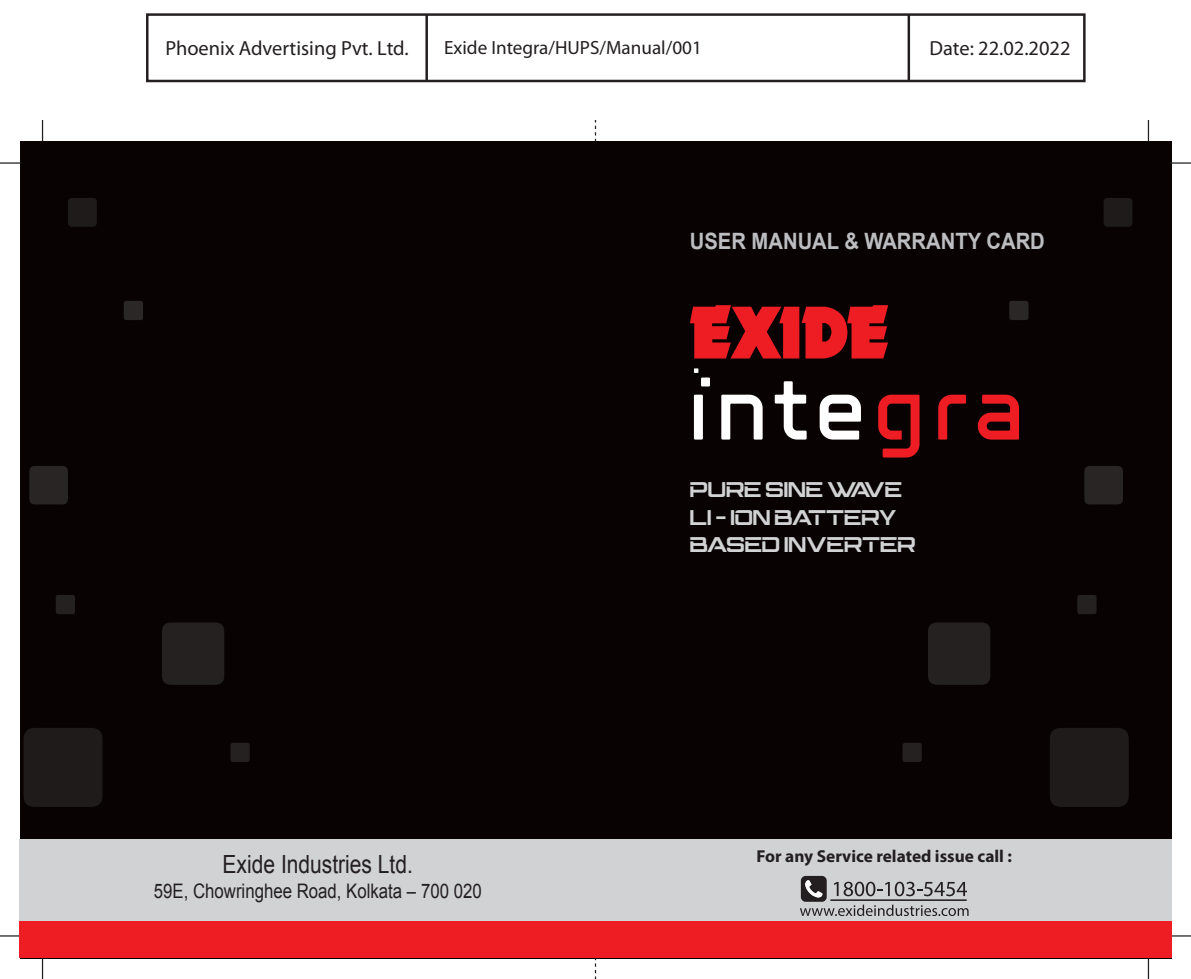
<style>
.page{position:relative;width:1191px;height:979px;background:#fff}
.page>*{position:absolute;margin:0;border:0;box-sizing:border-box;transform-origin:0 0}
.t1{font:25px "Arial";color:#231f20;scale:.84 1}
.t2{font:700 22.5px "Arial";color:#bcbdc0;scale:.9 1}
.t3{font:21.25px/27.5px "BRAVE Eightyone";color:#d1d2d4}
.t4{font:20.5px "Myriad Pro";color:#231f20}
.t5{font:20px "Arial";color:#231f20;scale:.84 1}
.t6{font:19.25px "Myriad Pro";color:#231f20}
.t7{font:700 17.25px "Myriad Pro";color:#231f20}
</style>
<div class="page">
<div style="left:146px;top:13px;width:939px;height:69px;border:2px solid #231f20"></div>
<hr style="left:425px;top:15px;width:3px;height:66px;background:#231f20">
<hr style="left:907px;top:15px;width:3px;height:66px;background:#231f20">
<div style="left:20px;top:141px;width:1151px;height:817px;background:#080302"></div>
<hr style="left:0;top:162px;width:21px;height:2px;background:#231f20">
<svg style="left:0;top:935px;width:20px;height:1px"></svg>
<hr style="left:1169px;top:162px;width:22px;height:2px;background:#231f20">
<svg style="left:1171px;top:935px;width:20px;height:1px"></svg>
<svg style="left:42px;top:120px;width:1px;height:21px"></svg>
<hr style="left:1147px;top:120px;width:2px;height:21px;background:#231f20">
<svg style="left:595px;top:120px;width:1px;height:21px"></svg>
<svg style="left:42px;top:958px;width:1px;height:20px"></svg>
<hr style="left:1147px;top:957px;width:2px;height:21px;background:#231f20">
<svg style="left:595px;top:958px;width:1px;height:20px"></svg>
<div style="left:1049px;top:727px;width:79px;height:79px;background:#1f1b1b;border-radius:12px"></div>
<div style="left:928px;top:622px;width:62px;height:62px;background:#252121;border-radius:9px"></div>
<div style="left:1084px;top:466px;width:39px;height:38px;background:#292525;border-radius:6px"></div>
<div style="left:1009px;top:301px;width:19px;height:19px;background:#2b2727;border-radius:3px"></div>
<div style="left:1103px;top:198px;width:29px;height:29px;background:#1f1b1b;border-radius:4px"></div>
<div style="left:902px;top:742px;width:19px;height:20px;background:#252121;border-radius:3px"></div>
<div style="left:1077px;top:595px;width:19px;height:19px;background:#252121;border-radius:3px"></div>
<div style="left:24px;top:727px;width:79px;height:79px;background:#1f1b1b;border-radius:12px"></div>
<div style="left:162px;top:622px;width:62px;height:62px;background:#252121;border-radius:9px"></div>
<div style="left:29px;top:466px;width:39px;height:38px;background:#292525;border-radius:6px"></div>
<div style="left:124px;top:301px;width:19px;height:19px;background:#2b2727;border-radius:3px"></div>
<div style="left:68px;top:198px;width:29px;height:29px;background:#1f1b1b;border-radius:4px"></div>
<div style="left:230px;top:742px;width:20px;height:20px;background:#252121;border-radius:3px"></div>
<div style="left:56px;top:595px;width:19px;height:19px;background:#252121;border-radius:3px"></div>
<svg style="left:690px;top:305px;width:198px;height:53px"></svg>
<div style="left:701px;top:377px;width:9px;height:9px;background:#fff"></div>
<svg style="left:694px;top:368px;width:4px;height:5px"></svg>
<div style="left:694px;top:394px;width:9px;height:45px;background:#fff"></div>
<svg style="left:721px;top:394px;width:41px;height:45px"></svg>
<svg style="left:774px;top:381px;width:32px;height:58px"></svg>
<svg style="left:819px;top:394px;width:42px;height:45px"></svg>
<svg style="left:938px;top:394px;width:28px;height:45px"></svg>
<svg style="left:977px;top:394px;width:42px;height:45px"></svg>
<svg style="left:878px;top:394px;width:41px;height:63px"></svg>
<div style="left:594px;top:839px;width:577px;height:119px;background:#d1d2d4"></div>
<div style="left:594px;top:921px;width:577px;height:37px;background:#ee1d23"></div>
<div style="left:20px;top:839px;width:574px;height:119px;background:#d1d2d4"></div>
<div style="left:20px;top:921px;width:574px;height:37px;background:#ee1d23"></div>
<svg style="left:800px;top:875px;width:168px;height:40px"></svg>
<hr style="left:830px;top:899px;width:136px;height:1px;background:#1f1c1d">
<p class="t4" style="left:165px;top:36px;width:245px">Phoenix Advertising Pvt. Ltd.</p>
<p class="t6" style="left:444px;top:36px;width:259px">Exide Integra/HUPS/Manual/001</p>
<p class="t4" style="left:929px;top:35px;width:143px">Date: 22.02.2022</p>
<p class="t2" style="left:690px;top:227px;width:396px">USER MANUAL &amp; WARRANTY CARD</p>
<p class="t1" style="left:223px;top:847px;width:228px">Exide Industries Ltd.</p>
<p class="t5" style="left:154px;top:877px;width:392px">59E, Chowringhee Road, Kolkata – 700 020</p>
<p class="t3" style="left:690px;top:477px;width:227px">PURE SINE WAVE<br>LI - ION BATTERY<br>BASED INVERTER</p>
<p class="t7" style="left:756px;top:845px;width:257px">For any Service related issue call :</p>
</div>
